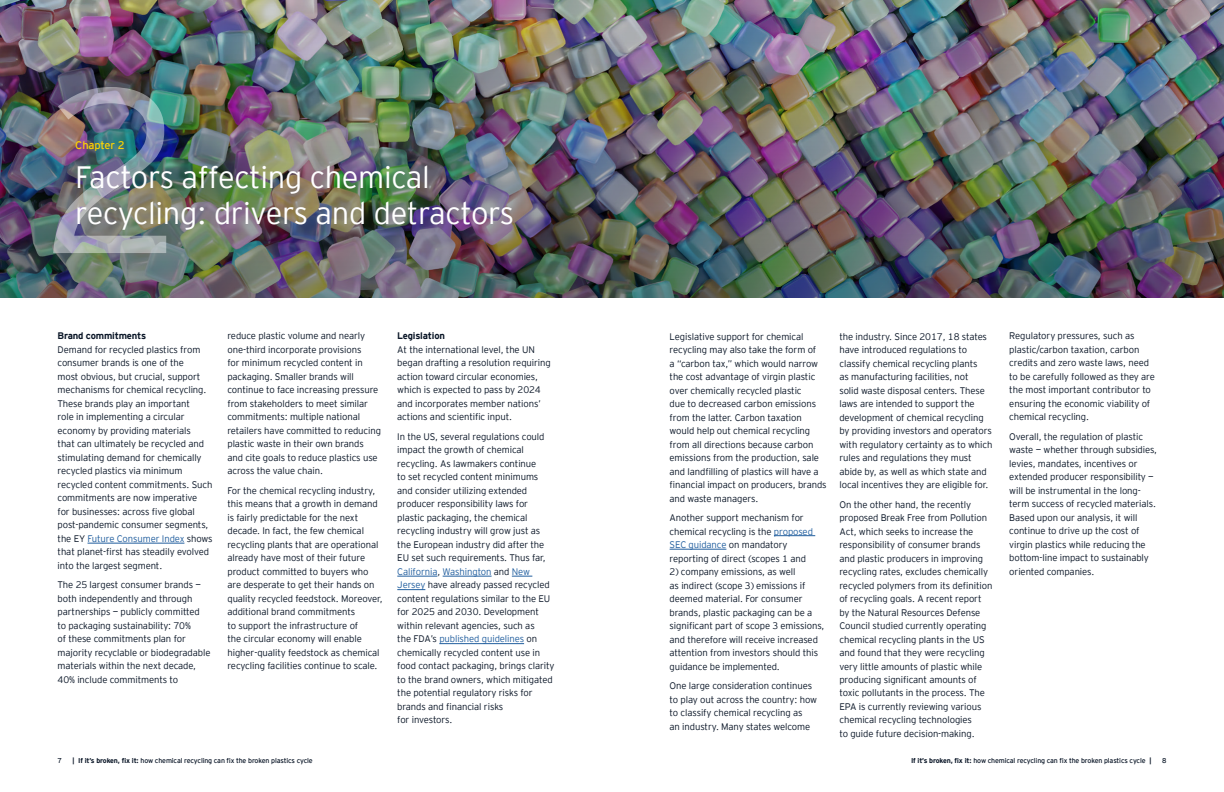
<style>
.page{position:relative;width:1224px;height:792px;background:#fff}
.page>*{position:absolute;margin:0;border:0;box-sizing:border-box;transform-origin:0 0}
.t1{font:300 233.6px "EY Interstate";color:#fff}
.t2{font:300 30.8px/36px "EY Interstate";letter-spacing:-.01em;color:#fff}
.t3{font:11px "EY Interstate";letter-spacing:-.01em;color:#ffd400}
.t4{font:300 9.5px/13.5px "EY Interstate";letter-spacing:-.01em;color:#0a1627}
.t5{font:700 9.5px "EY Interstate";letter-spacing:-.02em;color:#0a1627}
.t6{font:7px "EY Interstate";letter-spacing:-.02em;color:#0a1627}
.s1{color:#215e9e}
.s2{font-weight:700}
</style>
<div class="page">
<img style="left:0;top:0;width:1224px;height:298px">
<hr style="left:88px;top:543px;width:96px;height:1px;background:#215e9e">
<hr style="left:397px;top:576px;width:40px;height:1px;background:#215e9e">
<hr style="left:443px;top:576px;width:49px;height:1px;background:#215e9e">
<svg style="left:512px;top:576px;width:20px;height:1px"></svg>
<svg style="left:397px;top:589px;width:28px;height:1px"></svg>
<hr style="left:439px;top:643px;width:85px;height:1px;background:#215e9e">
<hr style="left:774px;top:536px;width:41px;height:1px;background:#215e9e">
<hr style="left:670px;top:549px;width:56px;height:1px;background:#215e9e">
<h1 class="t1" style="left:40px;top:4px;width:146px">2</h1>
<p class="t3" style="left:75px;top:137px;width:51px">Chapter 2</p>
<h2 class="t2" style="left:75px;top:157px;width:440px">Factors affecting chemical recycling: drivers and detractors</h2>
<p class="t5" style="left:58px;top:329px;width:90px">Brand commitments</p>
<p class="t4" style="left:58px;top:342px;width:157px">Demand for recycled plastics from consumer brands is one of the<br>most obvious, but crucial, support mechanisms for chemical recycling.<br>These brands play an important<br>role in implementing a circular economy by providing materials<br>that can ultimately be recycled and stimulating demand for chemically recycled plastics via minimum recycled content commitments. Such commitments are now imperative<br>for businesses: across five global post-pandemic consumer segments, the EY <span class="s1">Future Consumer Index</span> shows that planet-first has steadily evolved into the largest segment.</p>
<p class="t4" style="left:58px;top:578px;width:154px">The 25 largest consumer brands — both independently and through partnerships — publicly committed to packaging sustainability: 70%<br>of these commitments plan for majority recyclable or biodegradable materials within the next decade,<br>40% include commitments to</p>
<p class="t4" style="left:227px;top:329px;width:155px">reduce plastic volume and nearly one-third incorporate provisions<br>for minimum recycled content in packaging. Smaller brands will continue to face increasing pressure from stakeholders to meet similar commitments: multiple national retailers have committed to reducing plastic waste in their own brands and cite goals to reduce plastics use across the value chain.</p>
<p class="t4" style="left:227px;top:483px;width:157px">For the chemical recycling industry, this means that a growth in demand is fairly predictable for the next decade. In fact, the few chemical recycling plants that are operational already have most of their future product committed to buyers who are desperate to get their hands on quality recycled feedstock. Moreover, additional brand commitments<br>to support the infrastructure of<br>the circular economy will enable higher-quality feedstock as chemical recycling facilities continue to scale.</p>
<p class="t5" style="left:397px;top:329px;width:49px">Legislation</p>
<p class="t4" style="left:397px;top:342px;width:155px">At the international level, the UN began drafting a resolution requiring action toward circular economies, which is expected to pass by 2024 and incorporates member nations’ actions and scientific input.</p>
<p class="t4" style="left:397px;top:429px;width:159px">In the US, several regulations could impact the growth of chemical recycling. As lawmakers continue<br>to set recycled content minimums and consider utilizing extended producer responsibility laws for plastic packaging, the chemical recycling industry will grow just as the European industry did after the EU set such requirements. Thus far, <span class="s1">California</span>, <span class="s1">Washington</span> and <span class="s1">New Jersey</span> have already passed recycled content regulations similar to the EU for 2025 and 2030. Development within relevant agencies, such as<br>the FDA’s <span class="s1">published guidelines</span> on chemically recycled content use in food contact packaging, brings clarity to the brand owners, which mitigated the potential regulatory risks for brands and financial risks<br>for investors.</p>
<p class="t4" style="left:670px;top:329px;width:159px">Legislative support for chemical recycling may also take the form of<br>a “carbon tax,” which would narrow the cost advantage of virgin plastic over chemically recycled plastic<br>due to decreased carbon emissions from the latter. Carbon taxation would help out chemical recycling from all directions because carbon emissions from the production, sale and landfilling of plastics will have a financial impact on producers, brands and waste managers.</p>
<p class="t4" style="left:670px;top:510px;width:145px">Another support mechanism for chemical recycling is the <span class="s1">proposed<br>SEC guidance</span> on mandatory reporting of direct (scopes 1 and</p>
<p class="t4" style="left:670px;top:564px;width:156px">2) company emissions, as well<br>as indirect (scope 3) emissions if deemed material. For consumer brands, plastic packaging can be a significant part of scope 3 emissions, and therefore will receive increased attention from investors should this guidance be implemented.</p>
<p class="t4" style="left:670px;top:678px;width:149px">One large consideration continues to play out across the country: how to classify chemical recycling as<br>an industry. Many states welcome</p>
<p class="t4" style="left:839px;top:329px;width:155px">the industry. Since 2017, 18 states have introduced regulations to classify chemical recycling plants<br>as manufacturing facilities, not<br>solid waste disposal centers. These laws are intended to support the development of chemical recycling by providing investors and operators with regulatory certainty as to which rules and regulations they must abide by, as well as which state and local incentives they are eligible for.</p>
<p class="t4" style="left:839px;top:497px;width:154px">On the other hand, the recently proposed Break Free from Pollution Act, which seeks to increase the responsibility of consumer brands and plastic producers in improving recycling rates, excludes chemically recycled polymers from its definition of recycling goals. A recent report by the Natural Resources Defense Council studied currently operating chemical recycling plants in the US and found that they were recycling very little amounts of plastic while producing significant amounts of toxic pollutants in the process. The EPA is currently reviewing various chemical recycling technologies<br>to guide future decision-making.</p>
<p class="t4" style="left:1009px;top:329px;width:147px">Regulatory pressures, such as plastic/carbon taxation, carbon credits and zero waste laws, need to be carefully followed as they are the most important contributor to ensuring the economic viability of chemical recycling.</p>
<p class="t4" style="left:1009px;top:429px;width:149px">Overall, the regulation of plastic waste — whether through subsidies, levies, mandates, incentives or extended producer responsibility — will be instrumental in the long&shy;term success of recycled materials.<br>Based upon our analysis, it will continue to drive up the cost of virgin plastics while reducing the bottom-line impact to sustainably oriented companies.</p>
<p class="t6" style="left:58px;top:756px;width:6px">7</p>
<p class="t6" style="left:73px;top:756px;width:242px"><span class="s2">| If it’s broken, fix it:</span> how chemical recycling can fix the broken plastics cycle</p>
<p class="t6" style="left:911px;top:756px;width:242px"><span class="s2">If it’s broken, fix it:</span> how chemical recycling can fix the broken plastics cycle <span class="s2">|</span></p>
<p class="t6" style="left:1162px;top:756px;width:6px">8</p>
</div>
